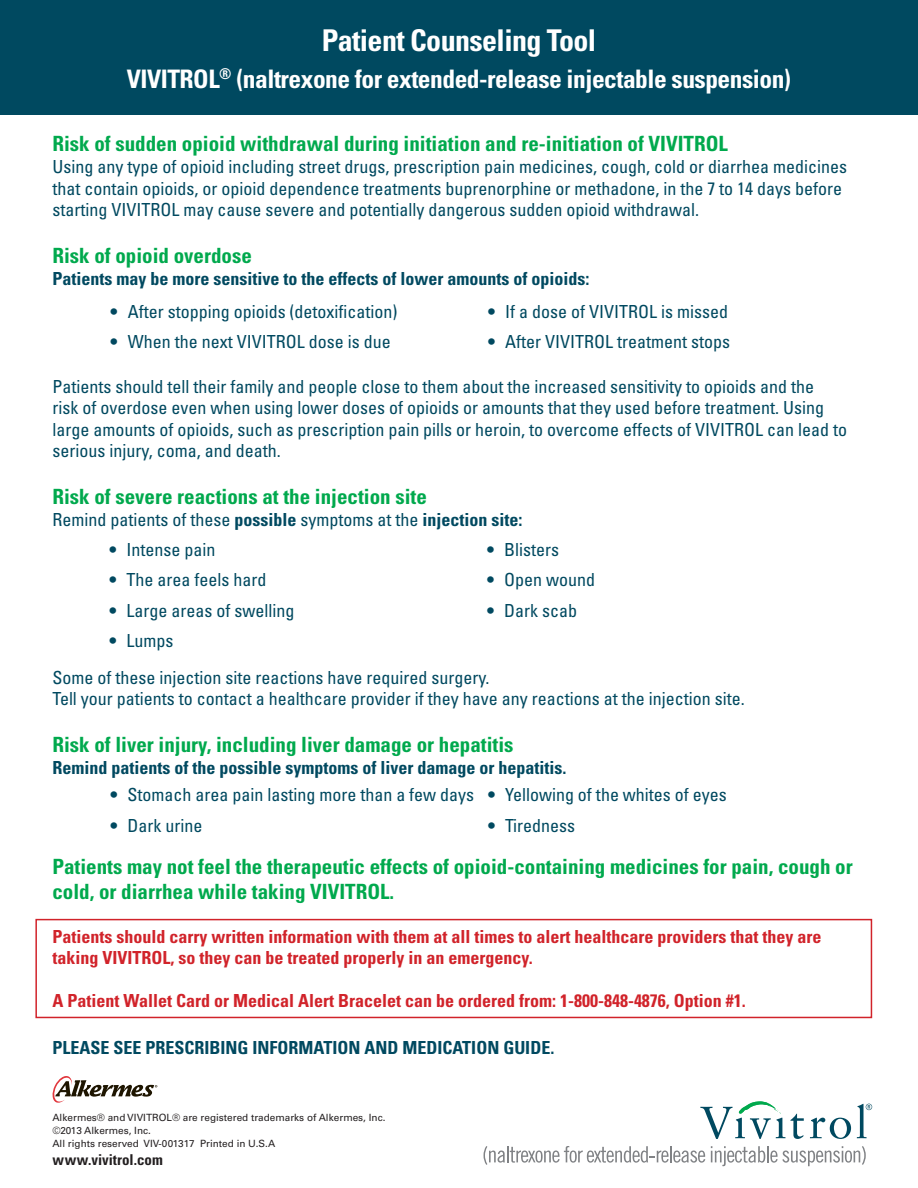
<style>
.page{position:relative;width:918px;height:1188px;background:#fff}
.page>*{position:absolute;margin:0;border:0;box-sizing:border-box;transform-origin:0 0}
.t1{font:700 condensed 30px "Univers LT Std";letter-spacing:-.02em;color:#fff}
.t2{font:700 condensed 25.5px "Univers LT Std";letter-spacing:-.02em;color:#fff}
.t3{font:700 condensed 21px/25.2px "Univers LT Std";color:#00a94d}
.t4{font:condensed 18px/21.6px "Univers LT Std";color:#004960}
.t5{font:700 condensed 18px/21.6px "Univers LT Std";color:#d1232a}
.t6{font:700 condensed 18px "Univers LT Std";color:#004960}
.t7{font:700 condensed 15px "Univers LT Std";color:#231f20}
.t8{font:10.05px "Univers LT Std";color:#231f20}
.s1{font-family:"Univers";font-weight:300}
.s2{font-weight:700}
</style>
<div class="page">
<div style="left:0;top:0;width:918px;height:115px;background:#004960"></div>
<svg style="left:484px;top:1146px;width:221px;height:19px"></svg>
<svg style="left:711px;top:1146px;width:155px;height:20px"></svg>
<svg style="left:810px;top:1118px;width:41px;height:21px"></svg>
<svg style="left:700px;top:1101px;width:104px;height:38px"></svg>
<svg style="left:857px;top:1104px;width:15px;height:34px"></svg>
<div style="left:35px;top:919px;width:837px;height:99px;border:2px solid #d1232a"></div>
<svg style="left:52px;top:1076px;width:105px;height:27px"></svg>
<p class="t1" style="left:322px;top:22px;width:276px">Patient Counseling Tool</p>
<p class="t2" style="left:127px;top:63px;width:666px">VIVITROL<sup>®</sup> (naltrexone for extended-release injectable suspension)</p>
<p class="t3" style="left:52px;top:131px;width:677px">Risk of sudden opioid withdrawal during initiation and re-initiation of VIVITROL</p>
<p class="t4" style="left:52px;top:156px;width:796px">Using any type of opioid including street drugs, prescription pain medicines, cough, cold or diarrhea medicines that contain opioids, or opioid dependence treatments buprenorphine or methadone, in the 7 to 14 days before starting VIVITROL may cause severe and potentially dangerous sudden opioid withdrawal.</p>
<p class="t3" style="left:52px;top:243px;width:201px">Risk of opioid overdose</p>
<p class="t6" style="left:52px;top:267px;width:538px">Patients may be more sensitive to the effects of lower amounts of opioids:</p>
<p class="t4" style="left:109px;top:301px;width:291px"><span class="s1">•</span> After stopping opioids (detoxification)</p>
<p class="t4" style="left:486px;top:301px;width:243px"><span class="s1">•</span> If a dose of VIVITROL is missed</p>
<p class="t4" style="left:109px;top:331px;width:284px"><span class="s1">•</span> When the next VIVITROL dose is due</p>
<p class="t4" style="left:486px;top:331px;width:245px"><span class="s1">•</span> After VIVITROL treatment stops</p>
<p class="t4" style="left:52px;top:375px;width:796px">Patients should tell their family and people close to them about the increased sensitivity to opioids and the<br>risk of overdose even when using lower doses of opioids or amounts that they used before treatment. Using large amounts of opioids, such as prescription pain pills or heroin, to overcome effects of VIVITROL can lead to serious injury, coma, and death.</p>
<p class="t3" style="left:52px;top:484px;width:376px">Risk of severe reactions at the injection site</p>
<p class="t4" style="left:52px;top:508px;width:471px">Remind patients of these <span class="s2">possible</span> symptoms at the <span class="s2">injection site:</span></p>
<p class="t4" style="left:108px;top:539px;width:109px"><span class="s1">•</span> Intense pain</p>
<p class="t4" style="left:485px;top:539px;width:75px"><span class="s1">•</span> Blisters</p>
<p class="t4" style="left:108px;top:569px;width:160px"><span class="s1">•</span> The area feels hard</p>
<p class="t4" style="left:485px;top:569px;width:111px"><span class="s1">•</span> Open wound</p>
<p class="t4" style="left:108px;top:599px;width:188px"><span class="s1">•</span> Large areas of swelling</p>
<p class="t4" style="left:485px;top:599px;width:93px"><span class="s1">•</span> Dark scab</p>
<p class="t4" style="left:108px;top:629px;width:67px"><span class="s1">•</span> Lumps</p>
<p class="t4" style="left:52px;top:666px;width:439px">Some of these injection site reactions have required surgery.</p>
<p class="t4" style="left:52px;top:688px;width:694px">Tell your patients to contact a healthcare provider if they have any reactions at the injection site.</p>
<p class="t3" style="left:52px;top:732px;width:463px">Risk of liver injury, including liver damage or hepatitis</p>
<p class="t6" style="left:52px;top:756px;width:515px">Remind patients of the possible symptoms of liver damage or hepatitis.</p>
<p class="t4" style="left:109px;top:784px;width:367px"><span class="s1">•</span> Stomach area pain lasting more than a few days</p>
<p class="t4" style="left:486px;top:784px;width:242px"><span class="s1">•</span> Yellowing of the whites of eyes</p>
<p class="t4" style="left:109px;top:814px;width:95px"><span class="s1">•</span> Dark urine</p>
<p class="t4" style="left:486px;top:814px;width:90px"><span class="s1">•</span> Tiredness</p>
<p class="t3" style="left:52px;top:854px;width:802px">Patients may not feel the therapeutic effects of opioid-containing medicines for pain, cough or cold, or diarrhea while taking VIVITROL.</p>
<p class="t5" style="left:52px;top:925px;width:770px">Patients should carry written information with them at all times to alert healthcare providers that they are taking VIVITROL, so they can be treated properly in an emergency.</p>
<p class="t5" style="left:52px;top:990px;width:695px">A Patient Wallet Card or Medical Alert Bracelet can be ordered from: 1-800-848-4876, Option #1.</p>
<p class="t6" style="left:52px;top:1037px;width:503px">PLEASE SEE PRESCRIBING INFORMATION AND MEDICATION GUIDE.</p>
<p class="t8" style="left:52px;top:1112px;width:335px">Alkermes® and VIVITROL® are registered trademarks of Alkermes, Inc.</p>
<p class="t8" style="left:52px;top:1124px;width:100px">©2013 Alkermes, Inc.</p>
<p class="t8" style="left:52px;top:1137px;width:224px">All rights reserved VIV-001317 Printed in U.S.A</p>
<p class="t7" style="left:52px;top:1150px;width:112px">www.vivitrol.com</p>
</div>
